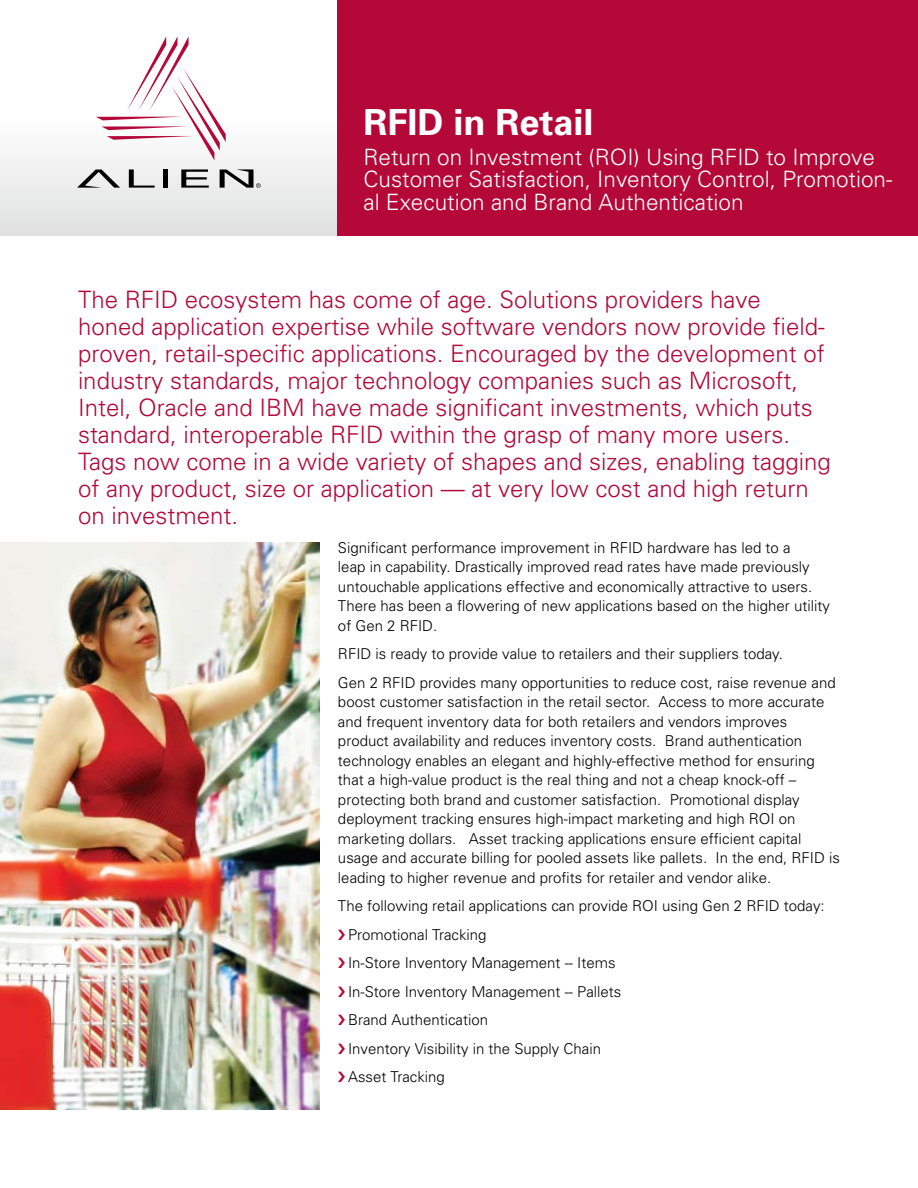
<style>
.page{position:relative;width:918px;height:1188px;background:#fff}
.page>*{position:absolute;margin:0;border:0;box-sizing:border-box;transform-origin:0 0}
.t1{font:700 36px "Univers";color:#fff}
.t2{font:300 24px/27px "Univers";color:#b30838}
.t3{font:300 22.5px/22.5px "Univers";color:#fff}
.t4{font:300 15px/19.5px "Univers";color:#000}
</style>
<div class="page">
<div style="left:0;top:0;width:918px;height:235px;background:linear-gradient(to bottom,#fff,#e7e8e8)"></div>
<div style="left:338px;top:0;width:580px;height:235px;background:#b30838"></div>
<svg style="left:96px;top:36px;width:130px;height:124px"></svg>
<div style="left:163px;top:169px;width:5px;height:19px;background:#000"></div>
<svg style="left:129px;top:169px;width:26px;height:19px"></svg>
<svg style="left:181px;top:169px;width:28px;height:19px"></svg>
<svg style="left:77px;top:170px;width:43px;height:18px"></svg>
<svg style="left:220px;top:169px;width:41px;height:19px"></svg>
<img style="left:0;top:543px;width:320px;height:567px">
<h1 class="t1" style="left:363px;top:100px;width:232px">RFID in Retail</h1>
<h3 class="t3" style="left:363px;top:146px;width:530px">Return on Investment (ROI) Using RFID to Improve<br>Customer Satisfaction, Inventory Control, Promotion&shy;al Execution and Brand Authentication</h3>
<p class="t2" style="left:78px;top:286px;width:754px">The RFID ecosystem has come of age. Solutions providers have honed application expertise while software vendors now provide field&shy;proven, retail-specific applications. Encouraged by the development of industry standards, major technology companies such as Microsoft, Intel, Oracle and IBM have made significant investments, which puts standard, interoperable RFID within the grasp of many more users.<br>Tags now come in a wide variety of shapes and sizes, enabling tagging of any product, size or application — at very low cost and high return on investment.</p>
<p class="t4" style="left:338px;top:538px;width:493px">Significant performance improvement in RFID hardware has led to a<br>leap in capability. Drastically improved read rates have made previously untouchable applications effective and economically attractive to users.<br>There has been a flowering of new applications based on the higher utility of Gen 2 RFID.</p>
<p class="t4" style="left:338px;top:640px;width:499px;line-height:28.5px">RFID is ready to provide value to retailers and their suppliers today.<br>Gen 2 RFID provides many opportunities to reduce cost, raise revenue and</p>
<p class="t4" style="left:338px;top:692px;width:503px">boost customer satisfaction in the retail sector. Access to more accurate and frequent inventory data for both retailers and vendors improves product availability and reduces inventory costs. Brand authentication technology enables an elegant and highly-effective method for ensuring that a high-value product is the real thing and not a cheap knock-off – protecting both brand and customer satisfaction. Promotional display deployment tracking ensures high-impact marketing and high ROI on marketing dollars. Asset tracking applications ensure efficient capital usage and accurate billing for pooled assets like pallets. In the end, RFID is leading to higher revenue and profits for retailer and vendor alike.</p>
<p class="t4" style="left:348px;top:892px;width:478px;line-height:28.5px;text-indent:-10px">The following retail applications can provide ROI using Gen 2 RFID today:<br>Promotional Tracking<br>In-Store Inventory Management -- Items<br>In-Store Inventory Management -- Pallets<br>Brand Authentication<br>Inventory Visibility in the Supply Chain<br>Asset Tracking</p>
</div>
